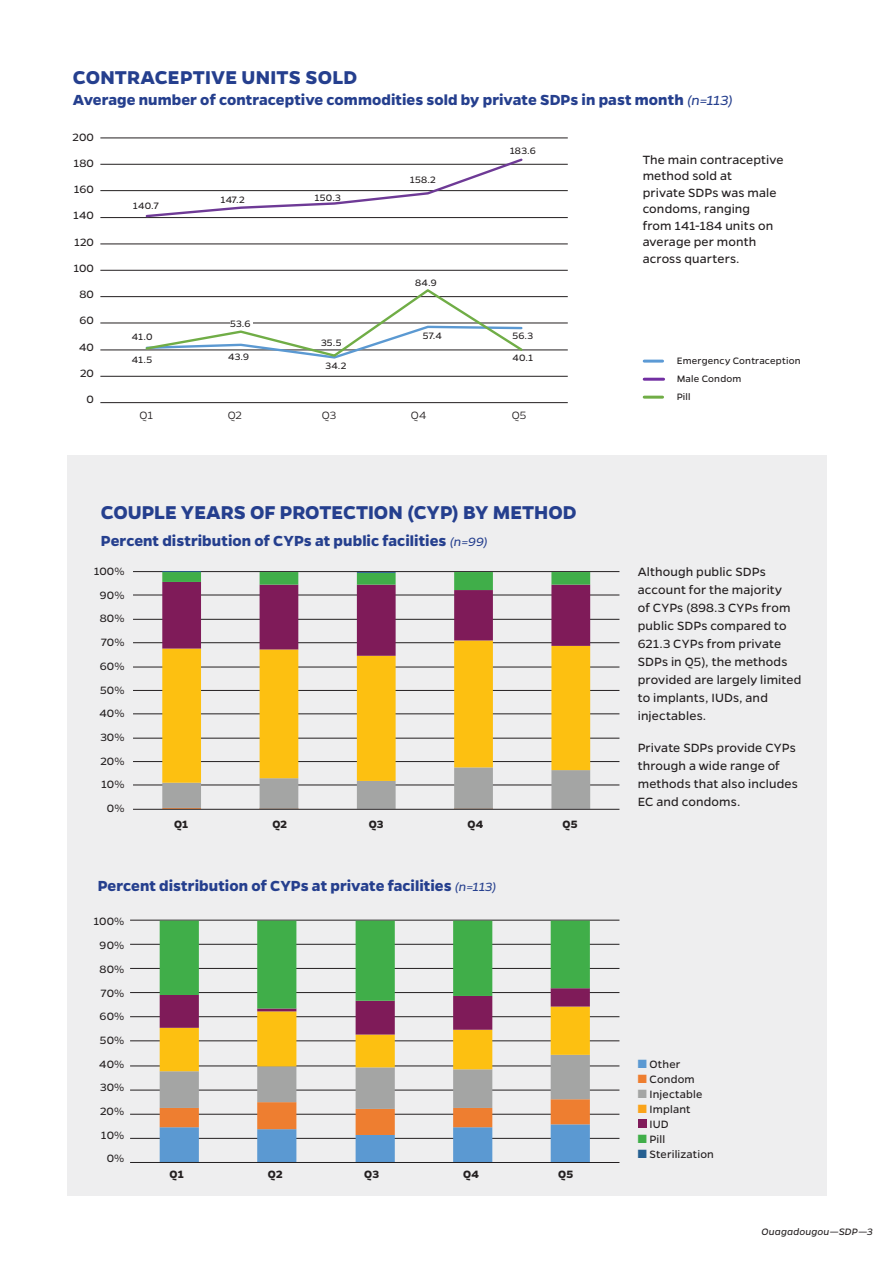
<style>
.page{position:relative;width:894px;height:1263px;background:#fff}
.page>*{position:absolute;margin:0;border:0;box-sizing:border-box;transform-origin:0 0}
.t1{font:700 21px "Gentona";letter-spacing:.005em;color:#253f8e}
.t2{font:700 16.5px "Gentona";letter-spacing:.005em;color:#253f8e}
.t3{font:13.5px/18px "Gentona";letter-spacing:.01em;color:#231f20}
.t4{font:12px "Gentona";letter-spacing:.015em;color:#231f20}
.t5{font:700 12px "Gentona";letter-spacing:.005em;color:#231f20}
.t6{font:300 12px "Gentona";letter-spacing:-.005em;color:#231f20}
.t7{font:10.5px "Gentona";letter-spacing:.02em;color:#231f20}
.t8{font:italic 10.5px "Gentona";letter-spacing:.02em;color:#231f20}
.s1{font-weight:400;font-style:italic;font-size:15px}
.s2{font-weight:400;font-style:italic;font-size:13.5px}
.s3{color:#5b99d2}
.s4{color:#ee7e30}
.s5{color:#a4a5a4}
.s6{color:#faa41b}
.s7{color:#fff}
.s8{color:#40ae49}
.s9{color:#255f91}
</style>
<div class="page">
<div style="left:67px;top:455px;width:759px;height:741px;background:#eeeeef"></div>
<hr style="left:644px;top:359px;width:18px;height:3px;background:#5c9ad5">
<hr style="left:644px;top:378px;width:19px;height:3px;background:#722fa2">
<hr style="left:644px;top:396px;width:18px;height:3px;background:#70ad46">
<hr style="left:130px;top:920px;width:489px;height:1px;background:#231f20">
<hr style="left:130px;top:944px;width:489px;height:1px;background:#231f20">
<hr style="left:130px;top:968px;width:489px;height:1px;background:#231f20">
<hr style="left:130px;top:992px;width:489px;height:1px;background:#231f20">
<hr style="left:130px;top:1016px;width:489px;height:1px;background:#231f20">
<hr style="left:130px;top:1040px;width:489px;height:1px;background:#231f20">
<hr style="left:130px;top:1065px;width:489px;height:1px;background:#231f20">
<hr style="left:130px;top:1089px;width:489px;height:1px;background:#231f20">
<hr style="left:130px;top:1114px;width:489px;height:1px;background:#231f20">
<hr style="left:130px;top:1138px;width:489px;height:1px;background:#231f20">
<svg style="left:160px;top:920px;width:429px;height:242px"></svg>
<hr style="left:130px;top:1162px;width:489px;height:1px;background:#231f20">
<hr style="left:133px;top:571px;width:486px;height:1px;background:#231f20">
<hr style="left:133px;top:595px;width:486px;height:1px;background:#231f20">
<hr style="left:133px;top:619px;width:486px;height:1px;background:#231f20">
<hr style="left:133px;top:642px;width:486px;height:1px;background:#231f20">
<hr style="left:133px;top:667px;width:486px;height:1px;background:#231f20">
<hr style="left:133px;top:690px;width:486px;height:1px;background:#231f20">
<hr style="left:133px;top:713px;width:486px;height:1px;background:#231f20">
<hr style="left:133px;top:738px;width:486px;height:1px;background:#231f20">
<hr style="left:133px;top:761px;width:486px;height:1px;background:#231f20">
<hr style="left:133px;top:784px;width:486px;height:1px;background:#231f20">
<svg style="left:162px;top:782px;width:428px;height:27px"></svg>
<svg style="left:162px;top:656px;width:428px;height:126px"></svg>
<svg style="left:162px;top:572px;width:428px;height:84px"></svg>
<hr style="left:357px;top:572px;width:38px;height:1px;background:#255e92">
<hr style="left:162px;top:571px;width:39px;height:1px;background:#255e92">
<hr style="left:133px;top:809px;width:486px;height:1px;background:#231f20">
<hr style="left:100px;top:138px;width:467px;height:1px;background:#231f20">
<hr style="left:100px;top:164px;width:467px;height:1px;background:#231f20">
<hr style="left:100px;top:190px;width:467px;height:1px;background:#231f20">
<hr style="left:100px;top:217px;width:467px;height:1px;background:#231f20">
<hr style="left:100px;top:244px;width:467px;height:1px;background:#231f20">
<hr style="left:100px;top:270px;width:467px;height:1px;background:#231f20">
<hr style="left:100px;top:296px;width:467px;height:1px;background:#231f20">
<hr style="left:100px;top:323px;width:467px;height:1px;background:#231f20">
<hr style="left:100px;top:350px;width:467px;height:1px;background:#231f20">
<hr style="left:100px;top:376px;width:467px;height:1px;background:#231f20">
<hr style="left:100px;top:402px;width:467px;height:1px;background:#231f20">
<svg style="left:144px;top:158px;width:380px;height:61px"></svg>
<svg style="left:144px;top:289px;width:380px;height:70px"></svg>
<div style="left:230px;top:319px;width:22px;height:10px;background:#fff"></div>
<p class="t1" style="left:73px;top:66px;width:285px">CONTRACEPTIVE UNITS SOLD</p>
<p class="t2" style="left:73px;top:91px;width:661px">Average number of contraceptive commodities sold by private SDPs in past month <span class="s1">(n=113)</span></p>
<p class="t4" style="left:73px;top:130px;width:23px">200</p>
<p class="t4" style="left:73px;top:156px;width:22px">180</p>
<p class="t4" style="left:74px;top:182px;width:22px">160</p>
<p class="t4" style="left:73px;top:209px;width:22px">140</p>
<p class="t4" style="left:74px;top:235px;width:21px">120</p>
<p class="t4" style="left:73px;top:261px;width:22px">100</p>
<p class="t4" style="left:79px;top:287px;width:16px">80</p>
<p class="t4" style="left:80px;top:314px;width:16px">60</p>
<p class="t4" style="left:79px;top:340px;width:16px">40</p>
<p class="t4" style="left:80px;top:366px;width:15px">20</p>
<p class="t4" style="left:87px;top:392px;width:9px">0</p>
<p class="t7" style="left:133px;top:200px;width:27px">140.7</p>
<p class="t7" style="left:132px;top:331px;width:22px">41.0</p>
<p class="t7" style="left:220px;top:194px;width:25px">147.2</p>
<p class="t7" style="left:314px;top:191px;width:28px">150.3</p>
<p class="t7" style="left:230px;top:318px;width:22px">53.6</p>
<p class="t7" style="left:321px;top:336px;width:22px">35.5</p>
<p class="t7" style="left:132px;top:353px;width:22px">41.5</p>
<p class="t7" style="left:228px;top:350px;width:23px">43.9</p>
<p class="t7" style="left:325px;top:360px;width:22px">34.2</p>
<p class="t7" style="left:409px;top:174px;width:28px">158.2</p>
<p class="t7" style="left:415px;top:277px;width:23px">84.9</p>
<p class="t7" style="left:422px;top:330px;width:21px">57.4</p>
<p class="t7" style="left:509px;top:145px;width:27px">183.6</p>
<p class="t7" style="left:512px;top:330px;width:22px">56.3</p>
<p class="t7" style="left:512px;top:351px;width:22px">40.1</p>
<p class="t6" style="left:139px;top:408px;width:15px">Q1</p>
<p class="t6" style="left:227px;top:408px;width:16px">Q2</p>
<p class="t6" style="left:322px;top:408px;width:16px">Q3</p>
<p class="t6" style="left:410px;top:408px;width:17px">Q4</p>
<p class="t6" style="left:511px;top:408px;width:16px">Q5</p>
<p class="t1" style="left:101px;top:500px;width:477px">COUPLE YEARS OF PROTECTION (CYP) BY METHOD</p>
<p class="t2" style="left:101px;top:531px;width:388px">Percent distribution of CYPs at public facilities <span class="s2">(n=99)</span></p>
<p class="t4" style="left:94px;top:564px;width:32px">100%</p>
<p class="t4" style="left:100px;top:588px;width:26px">90%</p>
<p class="t4" style="left:100px;top:612px;width:26px">80%</p>
<p class="t4" style="left:101px;top:635px;width:25px">70%</p>
<p class="t4" style="left:100px;top:659px;width:26px">60%</p>
<p class="t4" style="left:100px;top:683px;width:26px">50%</p>
<p class="t4" style="left:99px;top:706px;width:27px">40%</p>
<p class="t4" style="left:100px;top:730px;width:26px">30%</p>
<p class="t4" style="left:100px;top:754px;width:26px">20%</p>
<p class="t4" style="left:101px;top:778px;width:25px">10%</p>
<p class="t4" style="left:107px;top:801px;width:19px">0%</p>
<p class="t5" style="left:174px;top:817px;width:16px">Q1</p>
<p class="t5" style="left:272px;top:817px;width:16px">Q2</p>
<p class="t5" style="left:368px;top:817px;width:16px">Q3</p>
<p class="t5" style="left:467px;top:817px;width:17px">Q4</p>
<p class="t5" style="left:562px;top:817px;width:17px">Q5</p>
<p class="t2" style="left:98px;top:876px;width:400px">Percent distribution of CYPs at private facilities <span class="s2">(n=113)</span></p>
<p class="t4" style="left:93px;top:915px;width:32px">100%</p>
<p class="t4" style="left:100px;top:938px;width:26px">90%</p>
<p class="t4" style="left:99px;top:962px;width:26px">80%</p>
<p class="t4" style="left:101px;top:986px;width:25px">70%</p>
<p class="t4" style="left:99px;top:1009px;width:26px">60%</p>
<p class="t4" style="left:100px;top:1033px;width:26px">50%</p>
<p class="t4" style="left:99px;top:1057px;width:27px">40%</p>
<p class="t4" style="left:100px;top:1080px;width:26px">30%</p>
<p class="t4" style="left:100px;top:1104px;width:26px">20%</p>
<p class="t4" style="left:101px;top:1128px;width:25px">10%</p>
<p class="t4" style="left:107px;top:1152px;width:19px">0%</p>
<p class="t5" style="left:169px;top:1167px;width:16px">Q1</p>
<p class="t5" style="left:268px;top:1167px;width:16px">Q2</p>
<p class="t5" style="left:364px;top:1167px;width:16px">Q3</p>
<p class="t5" style="left:463px;top:1167px;width:17px">Q4</p>
<p class="t5" style="left:558px;top:1167px;width:17px">Q5</p>
<p class="t3" style="left:642px;top:151px;width:142px;line-height:16.5px">The main contraceptive method sold at<br>private SDPs was male condoms, ranging<br>from 141-184 units on average per month across quarters.</p>
<p class="t7" style="left:676px;top:355px;width:125px">Emergency Contraception</p>
<p class="t7" style="left:676px;top:373px;width:66px">Male Condom</p>
<p class="t7" style="left:676px;top:391px;width:15px">Pill</p>
<p class="t3" style="left:637px;top:563px;width:165px">Although public SDPs account for the majority<br>of CYPs (898.3 CYPs from public SDPs compared to<br>621.3 CYPs from private<br>SDPs in Q5), the methods provided are largely limited to implants, IUDs, and injectables.</p>
<p class="t3" style="left:637px;top:738px;width:161px">Private SDPs provide CYPs through a wide range of methods that also includes<br>EC and condoms.</p>
<p class="t4" style="left:637px;top:1057px;width:44px"><span class="s3">■</span> Other</p>
<p class="t4" style="left:637px;top:1072px;width:58px"><span class="s4">■</span> Condom</p>
<p class="t4" style="left:637px;top:1087px;width:66px"><span class="s5">■</span> Injectable</p>
<p class="t4" style="left:637px;top:1102px;width:54px"><span class="s6">■</span> Implant</p>
<p class="t4" style="left:637px;top:1117px;width:32px"><span class="s7">■</span> IUD</p>
<p class="t4" style="left:637px;top:1132px;width:29px"><span class="s8">■</span> Pill</p>
<p class="t4" style="left:637px;top:1147px;width:78px"><span class="s9">■</span> Sterilization</p>
<p class="t8" style="left:761px;top:1225px;width:113px">Ouagadougou—SDP—3</p>
</div>
